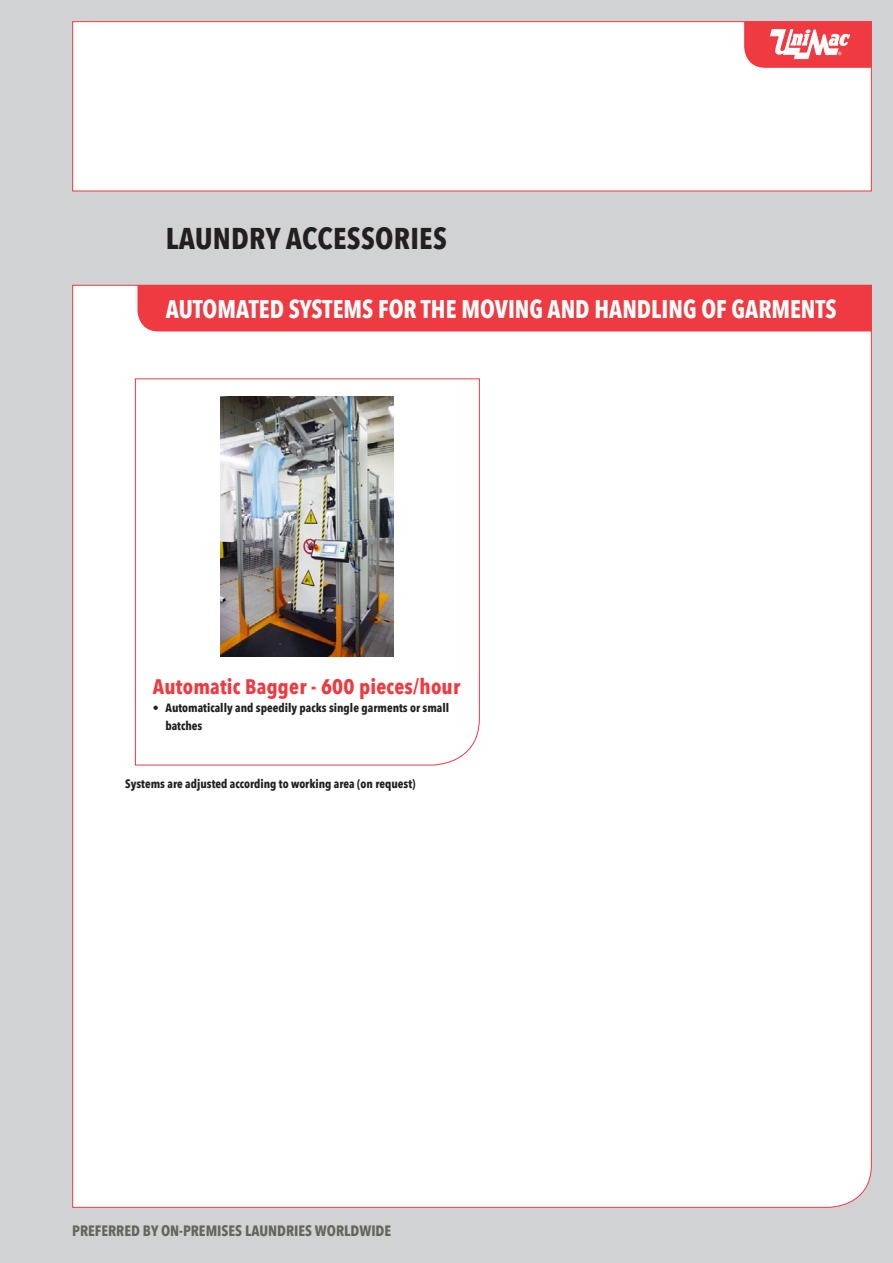
<style>
.page{position:relative;width:893px;height:1263px;background:#d1d2d4}
.page>*{position:absolute;margin:0;border:0;box-sizing:border-box;transform-origin:0 0}
.t1{font:700 30px "Avenir Next Condensed";letter-spacing:.01em;color:#231f20}
.t2{font:700 25.5px "Avenir Next Condensed";color:#fff;scale:.95 1}
.t3{font:700 21px "Avenir Next Condensed";letter-spacing:.01em;color:#ee3a40}
.t4{font:700 15px "Avenir Next Condensed";color:#64665c}
.t5{font:700 12px/18px "Avenir Next Condensed";color:#231f20}
</style>
<div class="page">
<div style="left:72px;top:285px;width:800px;height:923px;background:#fff"></div>
<div style="left:72px;top:21px;width:800px;height:170px;background:#fff;border:1px solid #ee3a40"></div>
<div style="left:137px;top:285px;width:735px;height:46px;background:#ee3a40"></div>
<svg style="left:744px;top:21px;width:128px;height:47px"></svg>
<div style="left:134px;top:872px;width:356px;height:43px;background:#fff"></div>
<svg style="left:134px;top:388px;width:356px;height:42px"></svg>
<div style="left:135px;top:378px;width:345px;height:388px;background:#fff"></div>
<img style="left:221px;top:396px;width:173px;height:260px">
<h1 class="t1" style="left:166px;top:220px;width:283px">LAUNDRY ACCESSORIES</h1>
<h2 class="t2" style="left:166px;top:293px;width:708px">AUTOMATED SYSTEMS FOR THE MOVING AND HANDLING OF GARMENTS</h2>
<h3 class="t3" style="left:153px;top:673px;width:309px">Automatic Bagger - 600 pieces/hour</h3>
<p class="t5" style="left:166px;top:698px;width:285px;text-indent:-13px">• Automatically and speedily packs single garments or small batches</p>
<p class="t5" style="left:125px;top:775px;width:292px">Systems are adjusted according to working area (on request)</p>
<p class="t4" style="left:72px;top:1221px;width:320px">PREFERRED BY ON-PREMISES LAUNDRIES WORLDWIDE</p>
</div>
